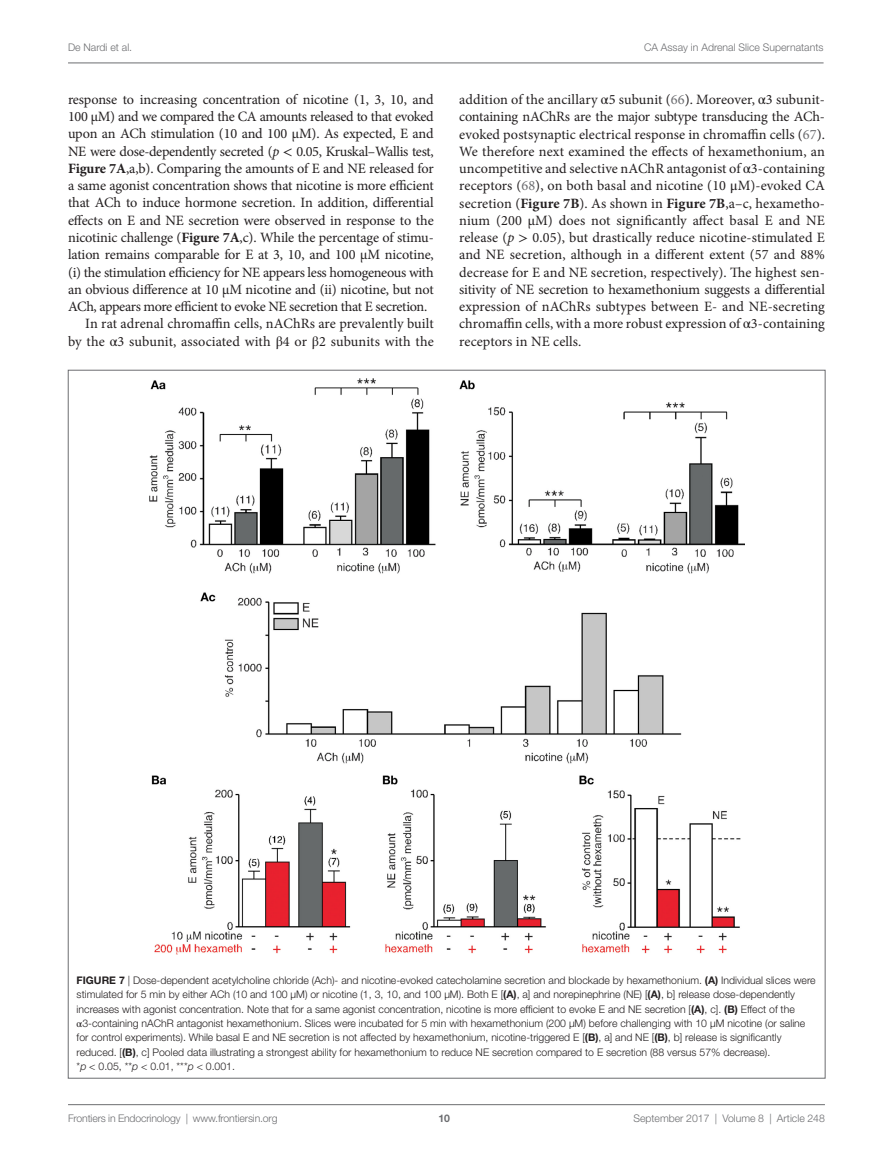
<style>
.page{position:relative;width:893px;height:1170px;background:#fff}
.page>*{position:absolute;margin:0;border:0;box-sizing:border-box;transform-origin:0 0}
.t1{font:14.25px/17.2px "Minion Pro";letter-spacing:-.015em;color:#231f20;text-align:justify}
.t2{font:14.25px "Minion Pro";letter-spacing:.005em;color:#231f20}
.t3{font:300 10.5px/14.2px "Helvetica Neue LT Std";color:#231f20}
.t4{font:300 10.5px "Helvetica Neue LT Std";color:#6c6d70}
.t5{font:700 10.5px "Helvetica Neue LT Std";color:#6c6d70}
.s1{font-style:italic}
.s2{font-family:"STIX General"}
.s3{font-weight:700}
.s4{color:#6c6d70}
.s5{font-family:"STIX General";font-weight:400}
</style>
<div class="page">
<img style="left:149px;top:378px;width:595px;height:576px">
<hr style="left:68px;top:63px;width:756px;height:1px;background:#6c6d70">
<hr style="left:68px;top:1104px;width:757px;height:1px;background:#6c6d70">
<p class="t4" style="left:68px;top:41px;width:66px">De Nardi et al.</p>
<p class="t4" style="left:644px;top:41px;width:181px">CA Assay in Adrenal Slice Supernatants</p>
<p class="t1" style="left:68px;top:91px;width:367px">response to increasing concentration of nicotine (1, 3, 10, and</p>
<p class="t1" style="left:68px;top:108px;width:367px">100 µM) and we compared the CA amounts released to that evoked</p>
<p class="t1" style="left:68px;top:125px;width:367px">upon an ACh stimulation (10 and 100 µM). As expected, E and</p>
<p class="t1" style="left:68px;top:142px;width:367px">NE were dose-dependently secreted (<span class="s1">p</span> <span class="s2">&lt;</span> 0.05, Kruskal–Wallis test,</p>
<p class="t1" style="left:68px;top:160px;width:367px"><span class="s3">Figure 7A</span>,a,b). Comparing the amounts of E and NE released for</p>
<p class="t1" style="left:68px;top:177px;width:367px">a same agonist concentration shows that nicotine is more efficient</p>
<p class="t1" style="left:68px;top:194px;width:367px">that ACh to induce hormone secretion. In addition, differential</p>
<p class="t1" style="left:68px;top:211px;width:367px">effects on E and NE secretion were observed in response to the</p>
<p class="t1" style="left:68px;top:229px;width:367px">nicotinic challenge (<span class="s3">Figure 7A</span>,c). While the percentage of stimu-</p>
<p class="t1" style="left:68px;top:246px;width:367px">lation remains comparable for E at 3, 10, and 100 µM nicotine,</p>
<p class="t1" style="left:68px;top:263px;width:367px">(i) the stimulation efficiency for NE appears less homogeneous with</p>
<p class="t1" style="left:68px;top:281px;width:367px">an obvious difference at 10 µM nicotine and (ii) nicotine, but not</p>
<p class="t1" style="left:68px;top:298px;width:361px">ACh, appears more efficient to evoke NE secretion that E secretion.</p>
<p class="t2" style="left:85px;top:314px;width:350px">In rat adrenal chromaffin cells, nAChRs are prevalently built</p>
<p class="t2" style="left:68px;top:331px;width:367px">by the <span class="s2">α</span>3 subunit, associated with <span class="s2">β</span>4 or <span class="s2">β</span>2 subunits with the</p>
<p class="t1" style="left:459px;top:91px;width:367px">addition of the ancillary <span class="s2">α</span>5 subunit (<span class="s4">66</span>). Moreover, <span class="s2">α</span>3 subunit&shy;containing nAChRs are the major subtype transducing the ACh&shy;evoked postsynaptic electrical response in chromaffin cells (<span class="s4">67</span>).<br>We therefore next examined the effects of hexamethonium, an uncompetitive and selective nAChR antagonist of <span class="s2">α</span>3-containing receptors (<span class="s4">68</span>), on both basal and nicotine (10 <span class="s2">μ</span>M)-evoked CA secretion (<span class="s3">Figure 7B</span>). As shown in <span class="s3">Figure 7B</span>,a–c, hexametho&shy;nium (200 µM) does not significantly affect basal E and NE release (<span class="s1">p</span> <span class="s2">&gt;</span> 0.05), but drastically reduce nicotine-stimulated E and NE secretion, although in a different extent (57 and 88% decrease for E and NE secretion, respectively). The highest sen&shy;sitivity of NE secretion to hexamethonium suggests a differential expression of nAChRs subtypes between E- and NE-secreting chromaffin cells, with a more robust expression of <span class="s2">α</span>3-containing receptors in NE cells.</p>
<p class="t3" style="left:77px;top:973px;width:740px"><span class="s3">FIGURE 7</span> | Dose-dependent acetylcholine chloride (Ach)- and nicotine-evoked catecholamine secretion and blockade by hexamethonium. <span class="s3">(A)</span> Individual slices were stimulated for 5 min by either ACh (10 and 100 µM) or nicotine (1, 3, 10, and 100 µM). Both E [<span class="s3">(A)</span>, a] and norepinephrine (NE) [<span class="s3">(A)</span>, b] release dose-dependently increases with agonist concentration. Note that for a same agonist concentration, nicotine is more efficient to evoke E and NE secretion [<span class="s3">(A)</span>, c]. <span class="s3">(B)</span> Effect of the <span class="s5">α</span>3-containing nAChR antagonist hexamethonium. Slices were incubated for 5 min with hexamethonium (200 µM) before challenging with 10 µM nicotine (or saline for control experiments). While basal E and NE secretion is not affected by hexamethonium, nicotine-triggered E [<span class="s3">(B)</span>, a] and NE [<span class="s3">(B)</span>, b] release is significantly reduced. [<span class="s3">(B)</span>, c] Pooled data illustrating a strongest ability for hexamethonium to reduce NE secretion compared to E secretion (88 versus 57% decrease).<br>*<span class="s1">p</span> &lt; 0.05, **<span class="s1">p</span> &lt; 0.01, ***<span class="s1">p</span> &lt; 0.001.</p>
<p class="t4" style="left:68px;top:1111px;width:211px">Frontiers in Endocrinology | www.frontiersin.org</p>
<p class="t4" style="left:633px;top:1111px;width:193px">September 2017 | Volume 8 | Article 248</p>
<p class="t5" style="left:439px;top:1111px;width:13px">10</p>
</div>
